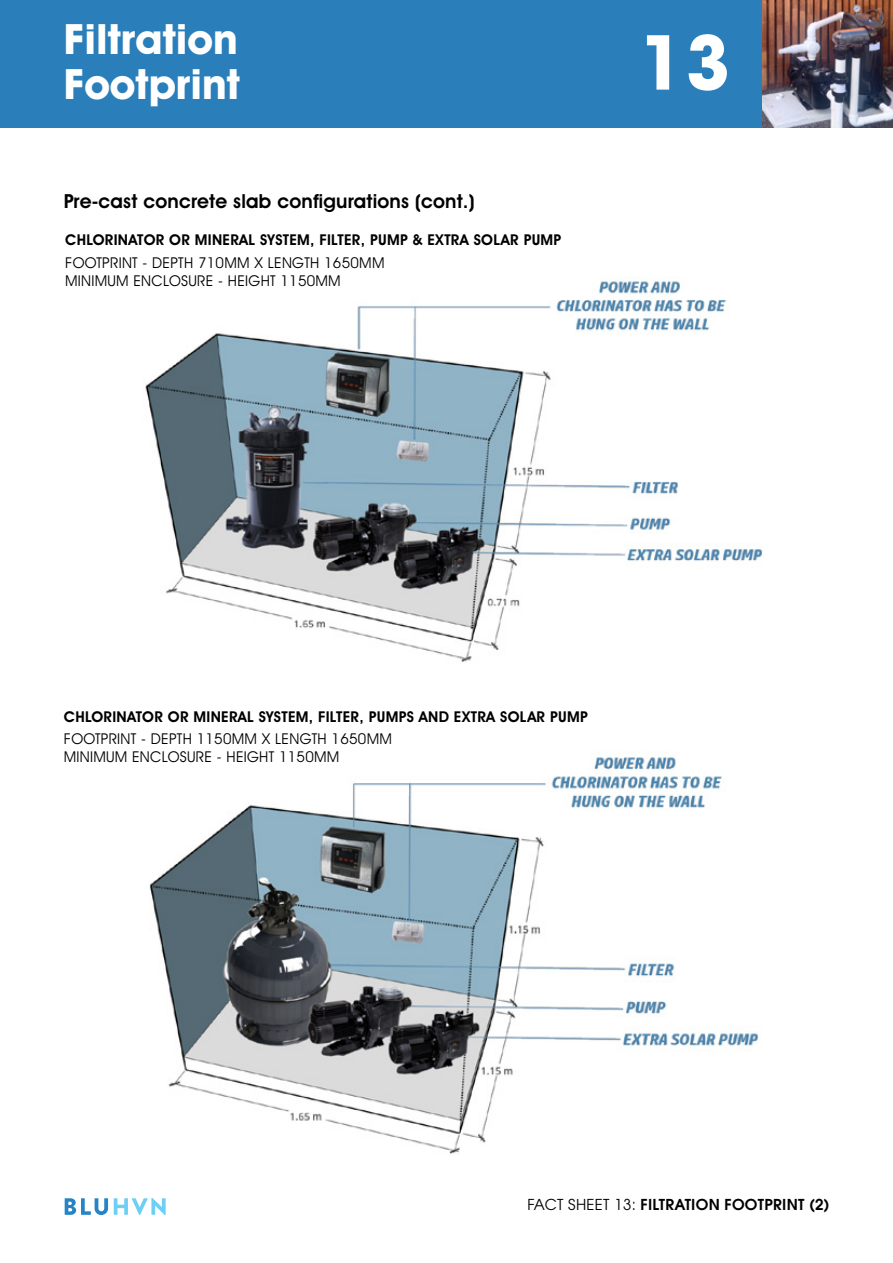
<style>
.page{position:relative;width:893px;height:1263px;background:#fff}
.page>*{position:absolute;margin:0;border:0;box-sizing:border-box;transform-origin:0 0}
.t1{font:700 76.5px "Avant Garde IT Cby BT";color:#fff}
.t2{font:700 42px/45px "Avant Garde IT Cby BT";color:#fff}
.t3{font:600 19.5px "Avant Garde IT Cby BT";letter-spacing:.01em;color:#000}
.t4{font:15px/18px "Avant Garde IT Cby BT";letter-spacing:.02em;color:#000}
.t5{font:600 15px "Avant Garde IT Cby BT";letter-spacing:.02em;color:#000}
.t6{font:600 15px "Avant Garde";letter-spacing:.02em;color:#000}
.s1{font-weight:400}
</style>
<div class="page">
<div style="left:0;top:0;width:763px;height:128px;background:#2a7fba"></div>
<svg style="left:65px;top:1198px;width:43px;height:17px"></svg>
<svg style="left:114px;top:1198px;width:52px;height:17px"></svg>
<img style="left:763px;top:0;width:130px;height:128px">
<img style="left:145px;top:277px;width:617px;height:385px">
<img style="left:149px;top:756px;width:609px;height:398px">
<h2 class="t2" style="left:64px;top:16px;width:178px">Filtration<br>Footprint</h2>
<h3 class="t3" style="left:64px;top:189px;width:412px">Pre-cast concrete slab configurations (cont.)</h3>
<p class="t5" style="left:65px;top:231px;width:498px">CHLORINATOR OR MINERAL SYSTEM, FILTER, PUMP &amp; EXTRA SOLAR PUMP</p>
<p class="t4" style="left:65px;top:253px;width:321px">FOOTPRINT - DEPTH 710MM X LENGTH 1650MM<br>MINIMUM ENCLOSURE - HEIGHT 1150MM</p>
<h1 class="t1" style="left:638px;top:16px;width:94px">13</h1>
<p class="t5" style="left:64px;top:707px;width:525px">CHLORINATOR OR MINERAL SYSTEM, FILTER, PUMPS AND EXTRA SOLAR PUMP</p>
<p class="t4" style="left:64px;top:729px;width:329px">FOOTPRINT - DEPTH 1150MM X LENGTH 1650MM<br>MINIMUM ENCLOSURE - HEIGHT 1150MM</p>
<p class="t6" style="left:527px;top:1195px;width:304px"><span class="s1">FACT SHEET 13:</span> FILTRATION FOOTPRINT (2)</p>
</div>
